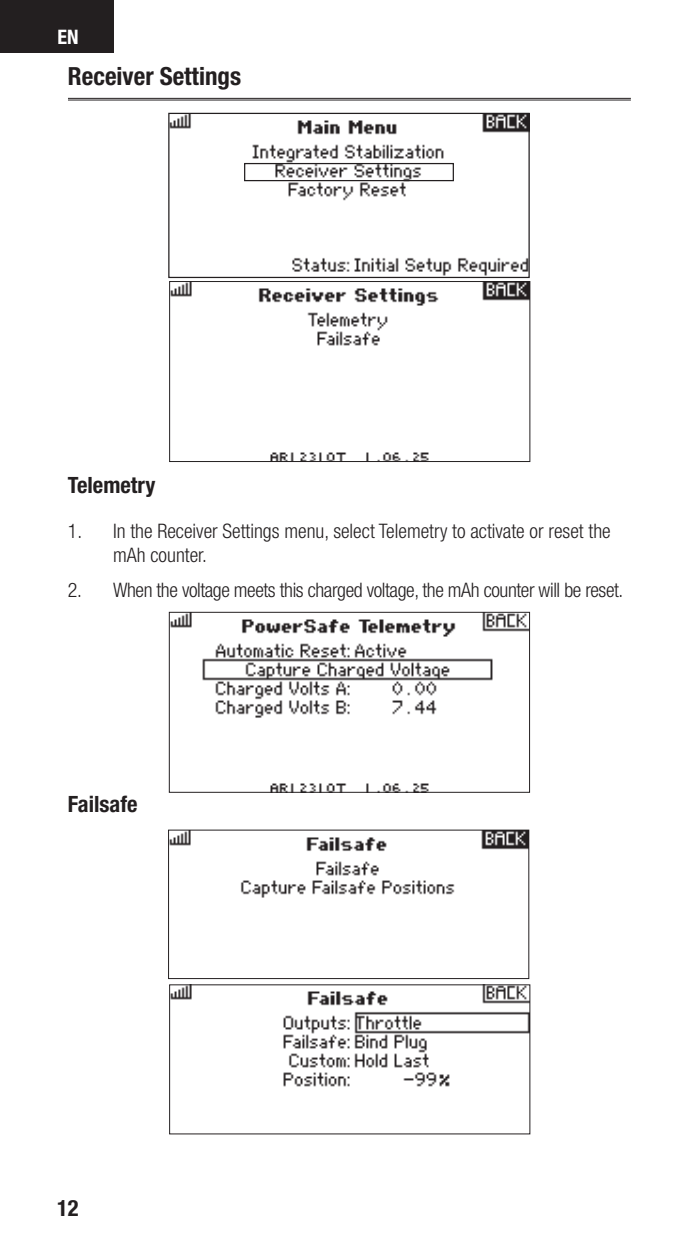
<style>
.page{position:relative;width:698px;height:1260px;background:#fff}
.page>*{position:absolute;margin:0;border:0;box-sizing:border-box;transform-origin:0 0}
.t1{font:700 condensed 25px "Helvetica Neue LT Std";color:#231f20}
.t2{font:700 condensed 22.5px "Helvetica Neue LT Std";color:#231f20}
.t3{font:300 condensed 20px/24px "Helvetica Neue LT Std";color:#231f20}
.t4{font:300 condensed 20px "Helvetica Neue LT Std";letter-spacing:-.02em;color:#231f20}
.t5{font:700 condensed 20px "Helvetica Neue LT Std";color:#fff}
</style>
<div class="page">
<div style="left:0;top:0;width:113px;height:53px;background:#231f20"></div>
<img style="left:171px;top:283px;width:357px;height:177px">
<div style="left:169px;top:281px;width:361px;height:181px;border:1px solid #231f20"></div>
<img style="left:170px;top:115px;width:357px;height:161px">
<div style="left:168px;top:113px;width:361px;height:165px;border:1px solid #231f20"></div>
<div style="left:244px;top:163px;width:210px;height:18px;border:1px solid #231f20"></div>
<hr style="left:68px;top:98px;width:562px;height:1px;background:#231f20">
<hr style="left:68px;top:100px;width:562px;height:1px;background:#231f20">
<img style="left:171px;top:614px;width:357px;height:177px">
<div style="left:169px;top:612px;width:361px;height:181px;border:1px solid #231f20"></div>
<img style="left:171px;top:987px;width:357px;height:100px">
<img style="left:170px;top:832px;width:357px;height:66px">
<div style="left:168px;top:830px;width:361px;height:149px;border:1px solid #231f20"></div>
<p class="t5" style="left:57px;top:25px;width:23px">EN</p>
<p class="t1" style="left:68px;top:61px;width:175px">Receiver Settings</p>
<p class="t2" style="left:68px;top:471px;width:89px">Telemetry</p>
<p class="t3" style="left:113px;top:519px;width:499px;text-indent:-45px">1. In the Receiver Settings menu, select Telemetry to activate or reset the mAh counter.</p>
<p class="t4" style="left:68px;top:579px;width:556px">2. When the voltage meets this charged voltage, the mAh counter will be reset.</p>
<p class="t2" style="left:68px;top:790px;width:71px">Failsafe</p>
<p class="t2" style="left:57px;top:1195px;width:23px">12</p>
</div>
